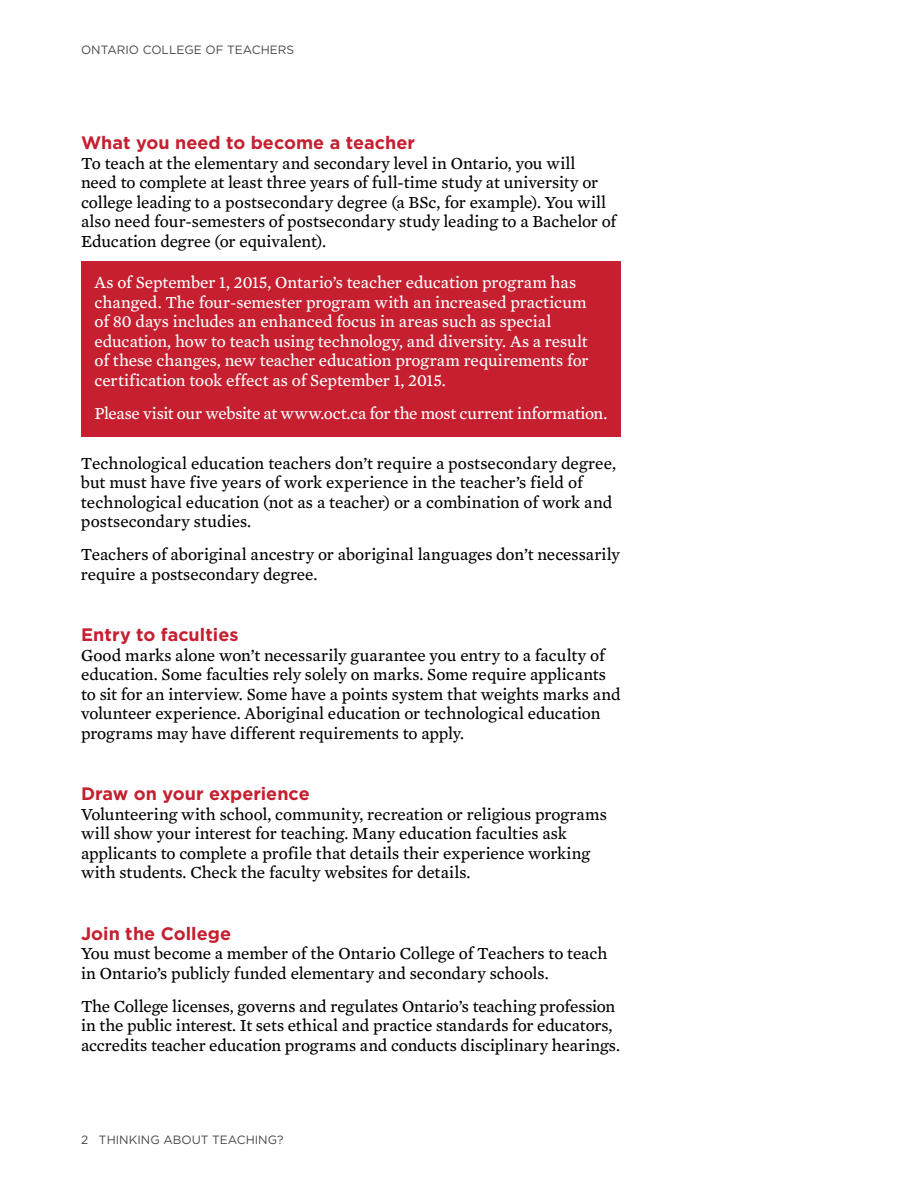
<style>
.page{position:relative;width:918px;height:1188px;background:#fff}
.page>*{position:absolute;margin:0;border:0;box-sizing:border-box;transform-origin:0 0}
.t1{font:700 18px "Gotham";letter-spacing:.005em;color:#c51f30}
.t2{font:17.25px/19.5px "Mercury Text G3";letter-spacing:-.005em;color:#000}
.t3{font:17.25px/19.5px "Mercury Text G3";letter-spacing:-.005em;color:#fff}
.t4{font:12px "Gotham";color:#48484a}
</style>
<div class="page">
<div style="left:81px;top:261px;width:540px;height:176px;background:#c51f30"></div>
<p class="t4" style="left:81px;top:42px;width:215px">ONTARIO COLLEGE OF TEACHERS</p>
<p class="t1" style="left:81px;top:131px;width:336px">What you need to become a teacher</p>
<p class="t2" style="left:81px;top:152px;width:537px">To teach at the elementary and secondary level in Ontario, you will<br>need to complete at least three years of full-time study at university or college leading to a postsecondary degree (a BSc, for example). You will also need four-semesters of postsecondary study leading to a Bachelor of Education degree (or equivalent).</p>
<p class="t3" style="left:94px;top:272px;width:496px">As of September 1, 2015, Ontario’s teacher education program has changed. The four-semester program with an increased practicum of 80 days includes an enhanced focus in areas such as special education, how to teach using technology, and diversity. As a result of these changes, new teacher education program requirements for certification took effect as of September 1, 2015.</p>
<p class="t3" style="left:94px;top:403px;width:514px">Please visit our website at www.oct.ca for the most current information.</p>
<p class="t2" style="left:81px;top:452px;width:537px">Technological education teachers don’t require a postsecondary degree, but must have five years of work experience in the teacher’s field of technological education (not as a teacher) or a combination of work and postsecondary studies.</p>
<p class="t2" style="left:81px;top:544px;width:541px">Teachers of aboriginal ancestry or aboriginal languages don’t necessarily require a postsecondary degree.</p>
<p class="t1" style="left:81px;top:623px;width:159px">Entry to faculties</p>
<p class="t2" style="left:81px;top:644px;width:541px">Good marks alone won’t necessarily guarantee you entry to a faculty of education. Some faculties rely solely on marks. Some require applicants to sit for an interview. Some have a points system that weights marks and volunteer experience. Aboriginal education or technological education programs may have different requirements to apply.</p>
<p class="t1" style="left:81px;top:782px;width:230px">Draw on your experience</p>
<p class="t2" style="left:81px;top:803px;width:528px">Volunteering with school, community, recreation or religious programs will show your interest for teaching. Many education faculties ask applicants to complete a profile that details their experience working with students. Check the faculty websites for details.</p>
<p class="t1" style="left:81px;top:922px;width:152px">Join the College</p>
<p class="t2" style="left:81px;top:943px;width:528px">You must become a member of the Ontario College of Teachers to teach in Ontario’s publicly funded elementary and secondary schools.</p>
<p class="t2" style="left:81px;top:995px;width:541px">The College licenses, governs and regulates Ontario’s teaching profession in the public interest. It sets ethical and practice standards for educators, accredits teacher education programs and conducts disciplinary hearings.</p>
<p class="t4" style="left:81px;top:1132px;width:204px">2 THINKING ABOUT TEACHING?</p>
</div>
